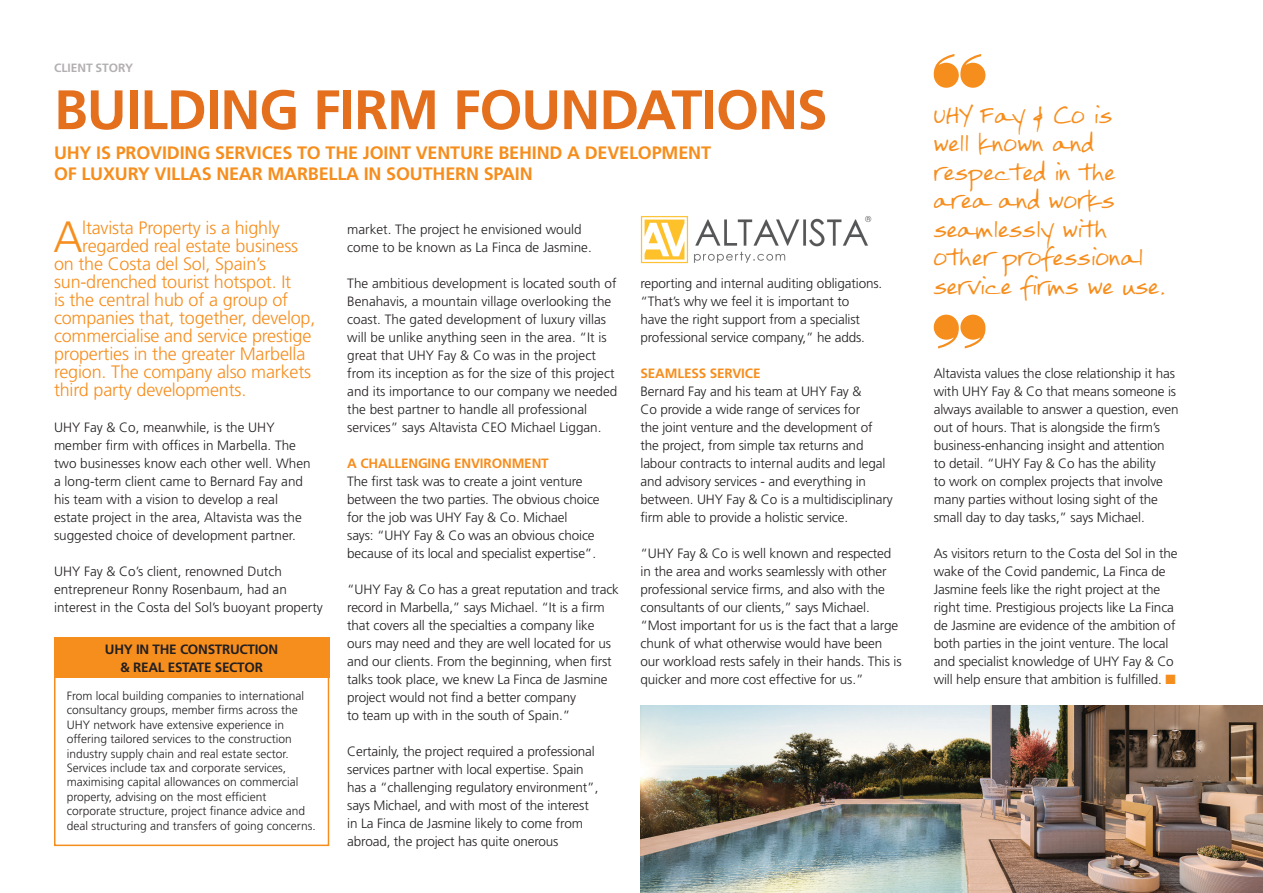
<style>
.page{position:relative;width:1263px;height:893px;background:#fff}
.page>*{position:absolute;margin:0;border:0;box-sizing:border-box;transform-origin:0 0}
.t1{font:700 55.5px "Frutiger LT Std";letter-spacing:-.02em;color:#e4701e}
.t2{font:300 43.8px "Frutiger LT Std";color:#f68e1e}
.t3{font:300 18px "Frutiger LT Std";letter-spacing:-.01em;color:#f68e1e}
.t4{font:700 18px/21px "Frutiger LT Std";letter-spacing:-.01em;color:#f68e1e}
.t5{font:18px/28.5px "FG Rebecca";color:#f68e1e}
.t6{font:300 13.5px/18px "Frutiger LT Std";letter-spacing:-.01em;color:#231f20}
.t7{font:700 13.5px "Frutiger LT Std";letter-spacing:-.01em;color:#f68e1e}
.t8{font:700 13.5px/18px "Frutiger LT Std";letter-spacing:-.02em;color:#231f20;text-align:center}
.t9{font:300 12px/14.4px "Frutiger LT Std";color:#231f20}
.t10{font:700 12px "Frutiger LT Std";color:#b3b0b2}
.s1{color:#f68e1e}
</style>
<div class="page">
<div style="left:54px;top:637px;width:275px;height:209px;background:#fff;border:2px solid #f68e1e"></div>
<div style="left:54px;top:637px;width:275px;height:41px;background:#f68e1e"></div>
<svg style="left:934px;top:54px;width:51px;height:34px"></svg>
<svg style="left:934px;top:315px;width:51px;height:33px"></svg>
<img style="left:640px;top:216px;width:232px;height:48px">
<img style="left:640px;top:706px;width:623px;height:187px">
<p class="t10" style="left:54px;top:61px;width:81px">CLIENT STORY</p>
<h1 class="t1" style="left:54px;top:77px;width:775px">BUILDING FIRM FOUNDATIONS</h1>
<h3 class="t4" style="left:54px;top:142px;width:658px">UHY IS PROVIDING SERVICES TO THE JOINT VENTURE BEHIND A DEVELOPMENT<br>OF LUXURY VILLAS NEAR MARBELLA IN SOUTHERN SPAIN</h3>
<h2 class="t2" style="left:53px;top:212px;width:31px">A</h2>
<h3 class="t3" style="left:82px;top:218px;width:199px">ltavista Property is a highly</h3>
<h3 class="t3" style="left:82px;top:236px;width:218px">regarded real estate business</h3>
<h3 class="t3" style="left:54px;top:254px;width:214px">on the Costa del Sol, Spain’s</h3>
<h3 class="t3" style="left:54px;top:272px;width:239px">sun-drenched tourist hotspot. It</h3>
<h3 class="t3" style="left:54px;top:290px;width:236px">is the central hub of a group of</h3>
<h3 class="t3" style="left:54px;top:308px;width:263px">companies that, together, develop,</h3>
<h3 class="t3" style="left:54px;top:326px;width:259px">commercialise and service prestige</h3>
<h3 class="t3" style="left:54px;top:344px;width:253px">properties in the greater Marbella</h3>
<h3 class="t3" style="left:54px;top:362px;width:259px">region. The company also markets</h3>
<h3 class="t3" style="left:54px;top:380px;width:194px">third party developments.</h3>
<p class="t6" style="left:54px;top:419px;width:258px">UHY Fay &amp; Co, meanwhile, is the UHY member firm with offices in Marbella. The two businesses know each other well. When a long-term client came to Bernard Fay and his team with a vision to develop a real estate project in the area, Altavista was the suggested choice of development partner.</p>
<p class="t6" style="left:54px;top:563px;width:270px">UHY Fay &amp; Co’s client, renowned Dutch entrepreneur Ronny Rosenbaum, had an interest in the Costa del Sol’s buoyant property</p>
<p class="t8" style="left:105px;top:640px;width:175px">UHY IN THE CONSTRUCTION &amp; REAL ESTATE SECTOR</p>
<p class="t9" style="left:67px;top:689px;width:250px">From local building companies to international consultancy groups, member firms across the UHY network have extensive experience in offering tailored services to the construction industry supply chain and real estate sector.<br>Services include tax and corporate services, maximising capital allowances on commercial property, advising on the most efficient corporate structure, project finance advice and deal structuring and transfers of going concerns.</p>
<p class="t6" style="left:347px;top:221px;width:246px">market. The project he envisioned would come to be known as La Finca de Jasmine.</p>
<p class="t6" style="left:347px;top:275px;width:272px">The ambitious development is located south of Benahavis, a mountain village overlooking the coast. The gated development of luxury villas will be unlike anything seen in the area. “It is great that UHY Fay &amp; Co was in the project from its inception as for the size of this project and its importance to our company we needed the best partner to handle all professional services” says Altavista CEO Michael Liggan.</p>
<p class="t7" style="left:347px;top:455px;width:203px">A CHALLENGING ENVIRONMENT</p>
<p class="t6" style="left:347px;top:472px;width:254px">The first task was to create a joint venture between the two parties. The obvious choice for the job was UHY Fay &amp; Co. Michael<br>says: “UHY Fay &amp; Co was an obvious choice because of its local and specialist expertise”.</p>
<p class="t6" style="left:347px;top:580px;width:273px">“UHY Fay &amp; Co has a great reputation and track record in Marbella,” says Michael. “It is a firm that covers all the specialties a company like ours may need and they are well located for us and our clients. From the beginning, when first talks took place, we knew La Finca de Jasmine project would not find a better company<br>to team up with in the south of Spain.”</p>
<p class="t6" style="left:347px;top:742px;width:253px">Certainly, the project required a professional services partner with local expertise. Spain has a “challenging regulatory environment”, says Michael, and with most of the interest in La Finca de Jasmine likely to come from abroad, the project has quite onerous</p>
<p class="t6" style="left:640px;top:274px;width:243px">reporting and internal auditing obligations. “That’s why we feel it is important to<br>have the right support from a specialist professional service company,” he adds.</p>
<p class="t7" style="left:640px;top:365px;width:122px">SEAMLESS SERVICE</p>
<p class="t6" style="left:640px;top:382px;width:254px">Bernard Fay and his team at UHY Fay &amp;<br>Co provide a wide range of services for<br>the joint venture and the development of the project, from simple tax returns and labour contracts to internal audits and legal and advisory services - and everything in between. UHY Fay &amp; Co is a multidisciplinary firm able to provide a holistic service.</p>
<p class="t6" style="left:640px;top:544px;width:263px">“UHY Fay &amp; Co is well known and respected in the area and works seamlessly with other professional service firms, and also with the consultants of our clients,” says Michael. “Most important for us is the fact that a large chunk of what otherwise would have been our workload rests safely in their hands. This is quicker and more cost effective for us.”</p>
<h3 class="t5" style="left:934px;top:102px;width:232px">UHY Fay &amp; Co is<br>well known and respected in the area and works seamlessly with other professional service firms we use.</h3>
<p class="t6" style="left:934px;top:364px;width:246px">Altavista values the close relationship it has with UHY Fay &amp; Co that means someone is always available to answer a question, even out of hours. That is alongside the firm’s business-enhancing insight and attention to detail. “UHY Fay &amp; Co has the ability<br>to work on complex projects that involve many parties without losing sight of the small day to day tasks,” says Michael.</p>
<p class="t6" style="left:934px;top:544px;width:245px">As visitors return to the Costa del Sol in the wake of the Covid pandemic, La Finca de Jasmine feels like the right project at the right time. Prestigious projects like La Finca de Jasmine are evidence of the ambition of both parties in the joint venture. The local and specialist knowledge of UHY Fay &amp; Co will help ensure that ambition is fulfilled. <span class="s1">■</span></p>
</div>
